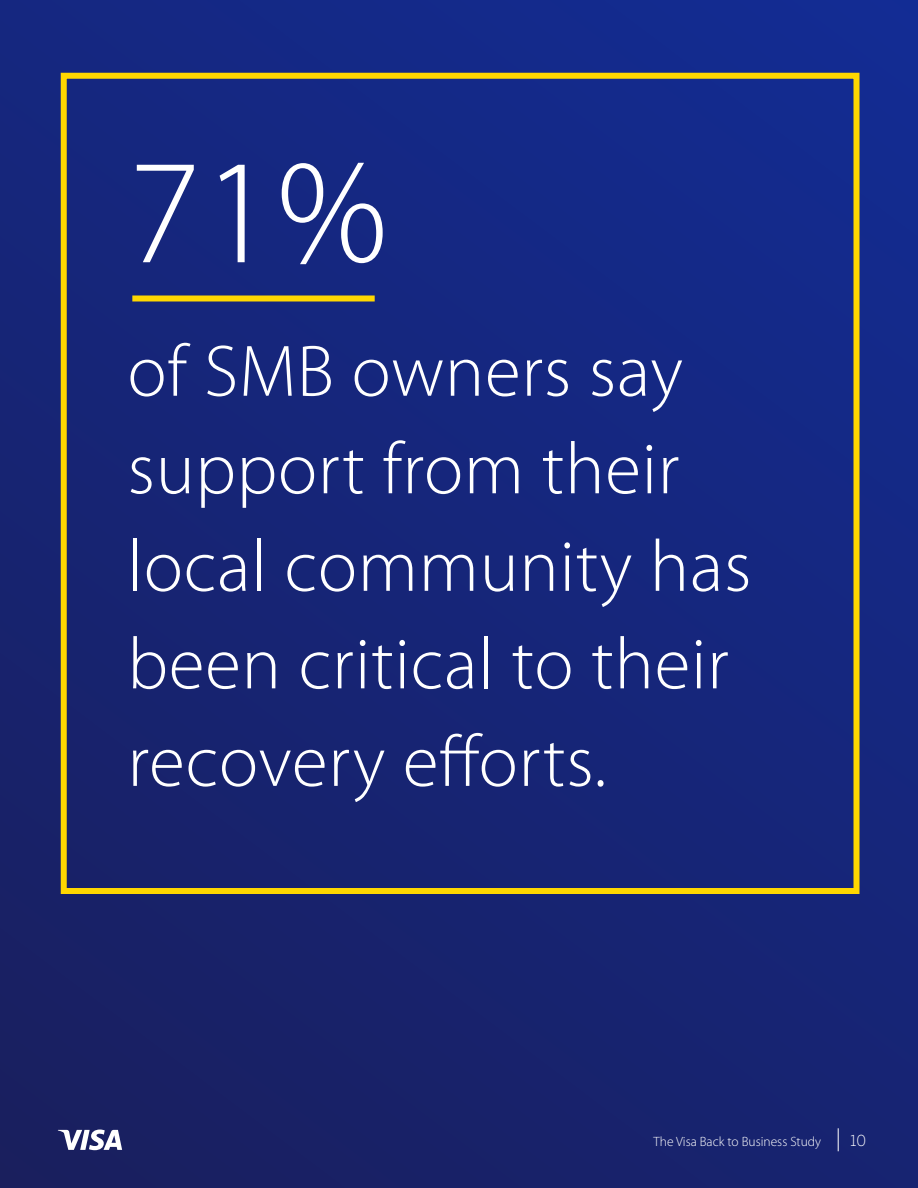
<style>
.page{position:relative;width:918px;height:1188px;background:#fff}
.page>*{position:absolute;margin:0;border:0;box-sizing:border-box;transform-origin:0 0}
.t1{font:300 150px "Myriad Pro";color:#fff}
.t2{font:300 73.5px/97.5px "Myriad Pro";letter-spacing:.01em;color:#fff}
.t3{font:300 15px "Benton Sans";color:#fff}
.t4{font:300 13.5px "Myriad Pro";color:#fff}
</style>
<div class="page">
<div style="left:0;top:0;width:918px;height:1188px;background:linear-gradient(to bottom,#142a8a,#182167)"></div>
<div style="left:61px;top:73px;width:799px;height:821px;border:6px solid #ffd700"></div>
<svg style="left:838px;top:1128px;width:1px;height:23px"></svg>
<div style="left:132px;top:296px;width:243px;height:6px;background:#ffd700"></div>
<svg style="left:58px;top:1130px;width:64px;height:20px"></svg>
<p class="t1" style="left:128px;top:130px;width:261px">71%</p>
<p class="t2" style="left:128px;top:324px;width:625px">of SMB owners say support from their local community has been critical to their recovery efforts.</p>
<p class="t4" style="left:654px;top:1134px;width:169px">The Visa Back to Business Study</p>
<p class="t3" style="left:850px;top:1132px;width:17px">10</p>
</div>
